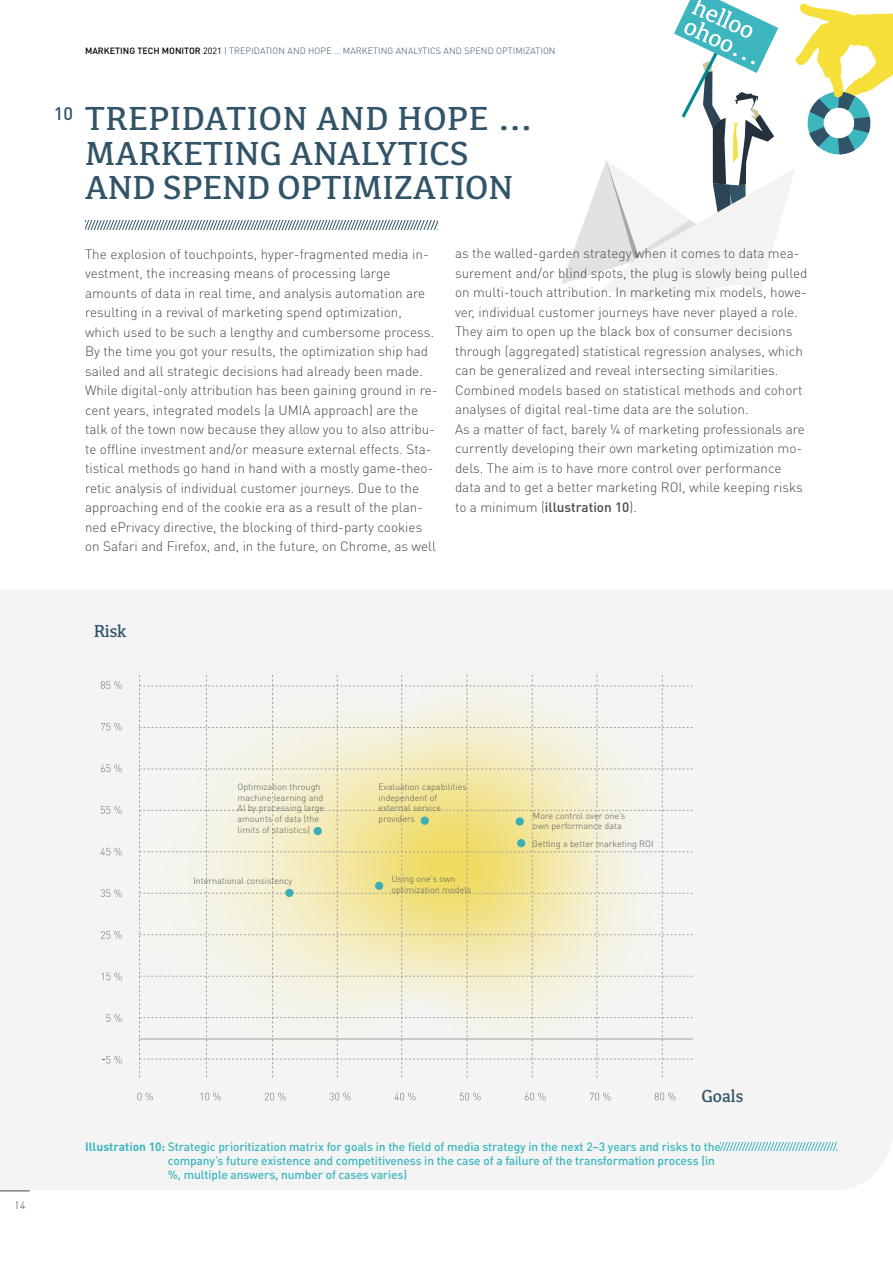
<style>
.page{position:relative;width:893px;height:1263px;background:#fff}
.page>*{position:absolute;margin:0;border:0;box-sizing:border-box;transform-origin:0 0}
.t1{font:500 34.5px/34.5px "Kefa II Pro";letter-spacing:.01em;color:#325468}
.t2{font:500 18px "Kefa II Pro";color:#33586d}
.t3{font:300 13.5px/19.5px "DIN Pro";color:#4b4744}
.t4{font:500 12px/14.4px "DIN Pro";letter-spacing:-.01em;color:#3eb6bf}
.t5{font:300 10.5px "DIN Pro";color:#4b4744}
.t6{font:300 9px/10.8px "DIN Pro";color:#5c5e5b}
.t7{font:300 9px "DIN Pro";letter-spacing:.01em;color:#325468}
.s1{font-weight:500;color:#000}
.s2{font-weight:400;color:#000}
.s3{font-weight:500}
.s4{font-weight:700}
</style>
<div class="page">
<div style="left:0;top:590px;width:893px;height:600px;background:#f4f4f4"></div>
<svg style="left:561px;top:0;width:332px;height:300px"></svg>
<svg style="left:85px;top:221px;width:353px;height:8px"></svg>
<svg style="left:138px;top:1093px;width:15px;height:7px"></svg>
<svg style="left:101px;top:681px;width:21px;height:8px"></svg>
<svg style="left:101px;top:723px;width:21px;height:7px"></svg>
<svg style="left:101px;top:764px;width:21px;height:8px"></svg>
<svg style="left:101px;top:806px;width:21px;height:8px"></svg>
<svg style="left:101px;top:848px;width:21px;height:7px"></svg>
<svg style="left:101px;top:889px;width:21px;height:8px"></svg>
<svg style="left:101px;top:931px;width:21px;height:8px"></svg>
<svg style="left:102px;top:973px;width:20px;height:7px"></svg>
<svg style="left:106px;top:1014px;width:16px;height:8px"></svg>
<svg style="left:102px;top:1056px;width:20px;height:7px"></svg>
<svg style="left:200px;top:1093px;width:21px;height:7px"></svg>
<svg style="left:265px;top:1093px;width:20px;height:7px"></svg>
<svg style="left:329px;top:1093px;width:21px;height:7px"></svg>
<svg style="left:394px;top:1093px;width:21px;height:7px"></svg>
<svg style="left:460px;top:1093px;width:20px;height:7px"></svg>
<svg style="left:525px;top:1093px;width:20px;height:7px"></svg>
<svg style="left:590px;top:1093px;width:20px;height:7px"></svg>
<svg style="left:139px;top:672px;width:553px;height:405px"></svg>
<svg style="left:655px;top:1093px;width:20px;height:7px"></svg>
<div style="left:314px;top:827px;width:8px;height:8px;background:#3baeb6;border-radius:50%"></div>
<div style="left:285px;top:889px;width:8px;height:8px;background:#3baeb6;border-radius:50%"></div>
<div style="left:375px;top:882px;width:8px;height:8px;background:#3baeb6;border-radius:50%"></div>
<div style="left:517px;top:839px;width:8px;height:8px;background:#3baeb6;border-radius:50%"></div>
<div style="left:421px;top:817px;width:8px;height:8px;background:#3baeb6;border-radius:50%"></div>
<div style="left:516px;top:817px;width:8px;height:8px;background:#3baeb6;border-radius:50%"></div>
<svg style="left:720px;top:1142px;width:116px;height:8px"></svg>
<hr style="left:0;top:1190px;width:30px;height:1px;background:#4b4744">
<p class="t7" style="left:85px;top:45px;width:472px"><span class="s1">MARKETING TECH MONITOR</span> <span class="s2">2021</span> | TREPIDATION AND HOPE … MARKETING ANALYTICS AND SPEND OPTIMIZATION</p>
<h1 class="t1" style="left:85px;top:102px;width:450px;text-indent:-31px"><sup>10</sup> TREPIDATION AND HOPE …<br>MARKETING ANALYTICS<br>AND SPEND OPTIMIZATION</h1>
<p class="t3" style="left:85px;top:243px;width:354px">The explosion of touchpoints, hyper-fragmented media in&shy;vestment, the increasing means of processing large amounts of data in real time, and analysis automation are resulting in a revival of marketing spend optimization, which used to be such a lengthy and cumbersome process.<br>By the time you got your results, the optimization ship had sailed and all strategic decisions had already been made.<br>While digital-only attribution has been gaining ground in re&shy;cent years, integrated models (a UMIA approach) are the talk of the town now because they allow you to also attribu&shy;te offline investment and/or measure external effects. Sta&shy;tistical methods go hand in hand with a mostly game-theo&shy;retic analysis of individual customer journeys. Due to the approaching end of the cookie era as a result of the plan&shy;ned ePrivacy directive, the blocking of third-party cookies on Safari and Firefox, and, in the future, on Chrome, as well</p>
<p class="t3" style="left:455px;top:243px;width:354px">as the walled-garden strategy when it comes to data mea&shy;surement and/or blind spots, the plug is slowly being pulled on multi-touch attribution. In marketing mix models, howe&shy;ver, individual customer journeys have never played a role.<br>They aim to open up the black box of consumer decisions through (aggregated) statistical regression analyses, which can be generalized and reveal intersecting similarities.<br>Combined models based on statistical methods and cohort analyses of digital real-time data are the solution.<br>As a matter of fact, barely ¼ of marketing professionals are currently developing their own marketing optimization mo&shy;dels. The aim is to have more control over performance data and to get a better marketing ROI, while keeping risks to a minimum (<span class="s3">illustration 10</span>).</p>
<h2 class="t2" style="left:93px;top:620px;width:35px">Risk</h2>
<p class="t6" style="left:238px;top:781px;width:88px">Optimization through machine learning and<br>AI by processing large amounts of data (the limits of statistics)</p>
<p class="t6" style="left:378px;top:781px;width:90px">Evaluation capabilities independent of external service providers</p>
<p class="t6" style="left:193px;top:875px;width:101px">International consistency</p>
<p class="t6" style="left:391px;top:873px;width:82px">Using one’s own optimization models</p>
<p class="t6" style="left:533px;top:810px;width:94px">More control over one’s own performance data</p>
<p class="t6" style="left:532px;top:838px;width:123px">Getting a better marketing ROI</p>
<p class="t5" style="left:15px;top:1198px;width:12px">14</p>
<h2 class="t2" style="left:701px;top:1086px;width:43px">Goals</h2>
<p class="t4" style="left:168px;top:1138px;width:555px;text-indent:-83px"><span class="s4">Illustration 10:</span> Strategic prioritization matrix for goals in the field of media strategy in the next 2–3 years and risks to the company’s future existence and competitiveness in the case of a failure of the transformation process (in %, multiple answers, number of cases varies)</p>
</div>
